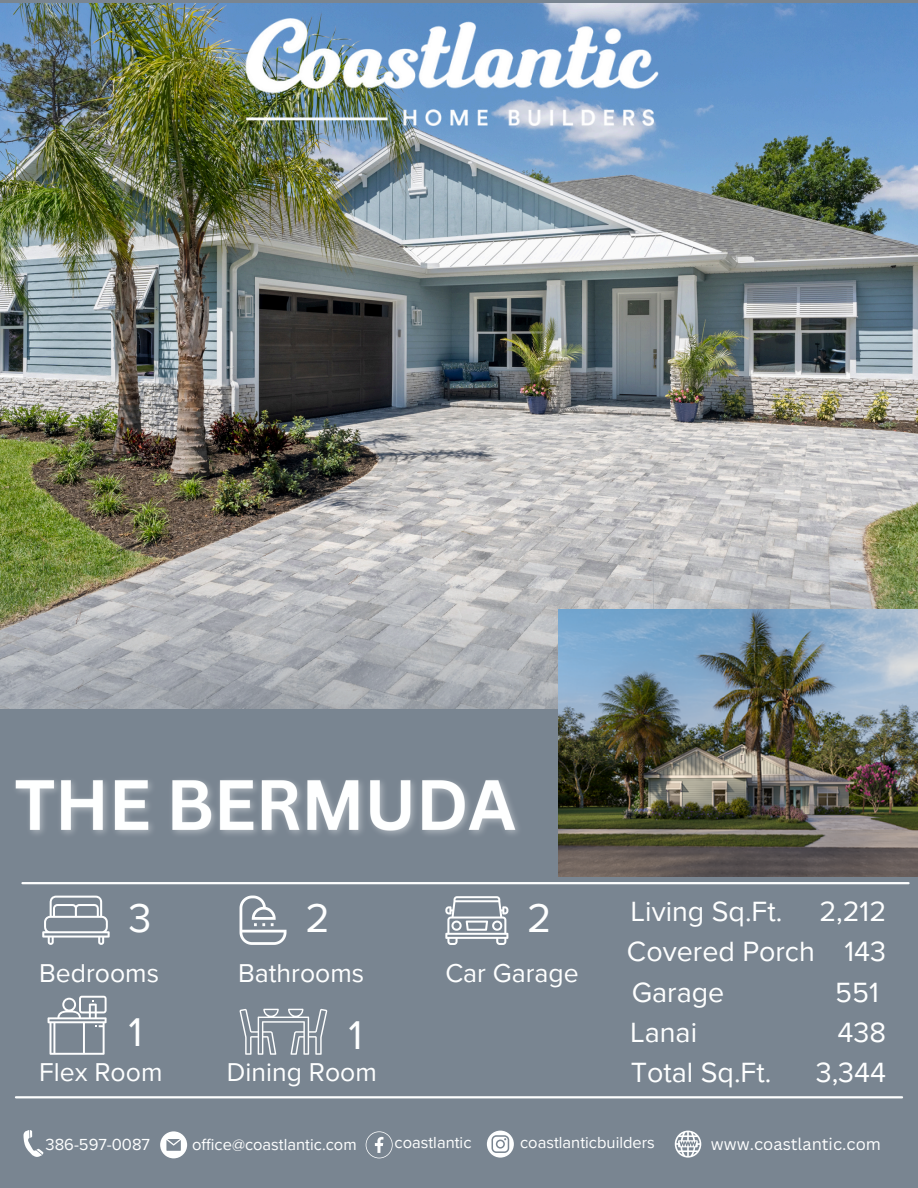
<style>
.page{position:relative;width:918px;height:1188px;background:#798591}
.page>*{position:absolute;margin:0;border:0;box-sizing:border-box;transform-origin:0 0}
.t1{font:41.25px "Proxima Nova";color:#feffff}
.t2{font:28.65px/40px "Proxima Nova";color:#feffff;text-align:justify}
.t3{font:26.55px "Proxima Nova";color:#feffff}
.t4{font:16.5px "Proxima Nova";color:#feffff}
.t5{font:16.5px "Canva Sans";color:#feffff}
</style>
<div class="page">
<svg style="left:240px;top:896px;width:47px;height:49px"></svg>
<svg style="left:42px;top:896px;width:68px;height:49px"></svg>
<svg style="left:445px;top:896px;width:63px;height:49px"></svg>
<img style="left:0;top:3px;width:918px;height:525px">
<svg style="left:0;top:528px;width:291px;height:357px"></svg>
<svg style="left:291px;top:528px;width:363px;height:357px"></svg>
<svg style="left:654px;top:528px;width:264px;height:357px;background:#b2b4ac"></svg>
<hr style="left:16px;top:1096px;width:886px;height:2px;background:#feffff">
<hr style="left:22px;top:882px;width:887px;height:2px;background:#feffff">
<svg style="left:23px;top:1130px;width:21px;height:27px"></svg>
<svg style="left:160px;top:1131px;width:27px;height:27px"></svg>
<svg style="left:366px;top:1131px;width:27px;height:27px"></svg>
<svg style="left:487px;top:1131px;width:27px;height:27px"></svg>
<svg style="left:675px;top:1131px;width:26px;height:27px"></svg>
<img style="left:238px;top:14px;width:425px;height:116px">
<img style="left:559px;top:609px;width:359px;height:268px">
<img style="left:6px;top:756px;width:526px;height:95px">
<svg style="left:48px;top:996px;width:58px;height:58px"></svg>
<svg style="left:240px;top:1009px;width:87px;height:46px"></svg>
<p class="t1" style="left:129px;top:894px;width:25px">3</p>
<p class="t1" style="left:305px;top:894px;width:26px">2</p>
<p class="t1" style="left:527px;top:894px;width:26px">2</p>
<p class="t3" style="left:39px;top:958px;width:121px">Bedrooms</p>
<p class="t3" style="left:238px;top:958px;width:128px">Bathrooms</p>
<p class="t3" style="left:445px;top:958px;width:135px">Car Garage</p>
<h2 class="t2" style="left:627px;top:892px;width:261px;text-indent:192px">2,212<br>Covered Porch 143<br>Garage</h2>
<h2 class="t2" style="left:631px;top:892px;width:153px">Living Sq.Ft.</h2>
<h2 class="t2" style="left:835px;top:973px;width:45px">551</h2>
<p class="t1" style="left:129px;top:1008px;width:16px">1</p>
<p class="t1" style="left:348px;top:1011px;width:16px">1</p>
<h2 class="t2" style="left:630px;top:1013px;width:69px">Lanai</h2>
<h2 class="t2" style="left:838px;top:1013px;width:50px">438</h2>
<p class="t3" style="left:39px;top:1057px;width:125px">Flex Room</p>
<h2 class="t2" style="left:631px;top:1053px;width:142px">Total Sq.Ft.</h2>
<h2 class="t2" style="left:816px;top:1053px;width:72px">3,344</h2>
<p class="t3" style="left:227px;top:1057px;width:151px">Dining Room</p>
<h2 class="t4" style="left:45px;top:1135px;width:106px">386-597-0087</h2>
<h2 class="t4" style="left:192px;top:1135px;width:166px">office@coastlantic.com</h2>
<p class="t4" style="left:395px;top:1133px;width:79px">coastlantic</p>
<p class="t4" style="left:520px;top:1133px;width:136px">coastlanticbuilders</p>
<p class="t5" style="left:711px;top:1132px;width:172px">www.coastlantic.com</p>
</div>
